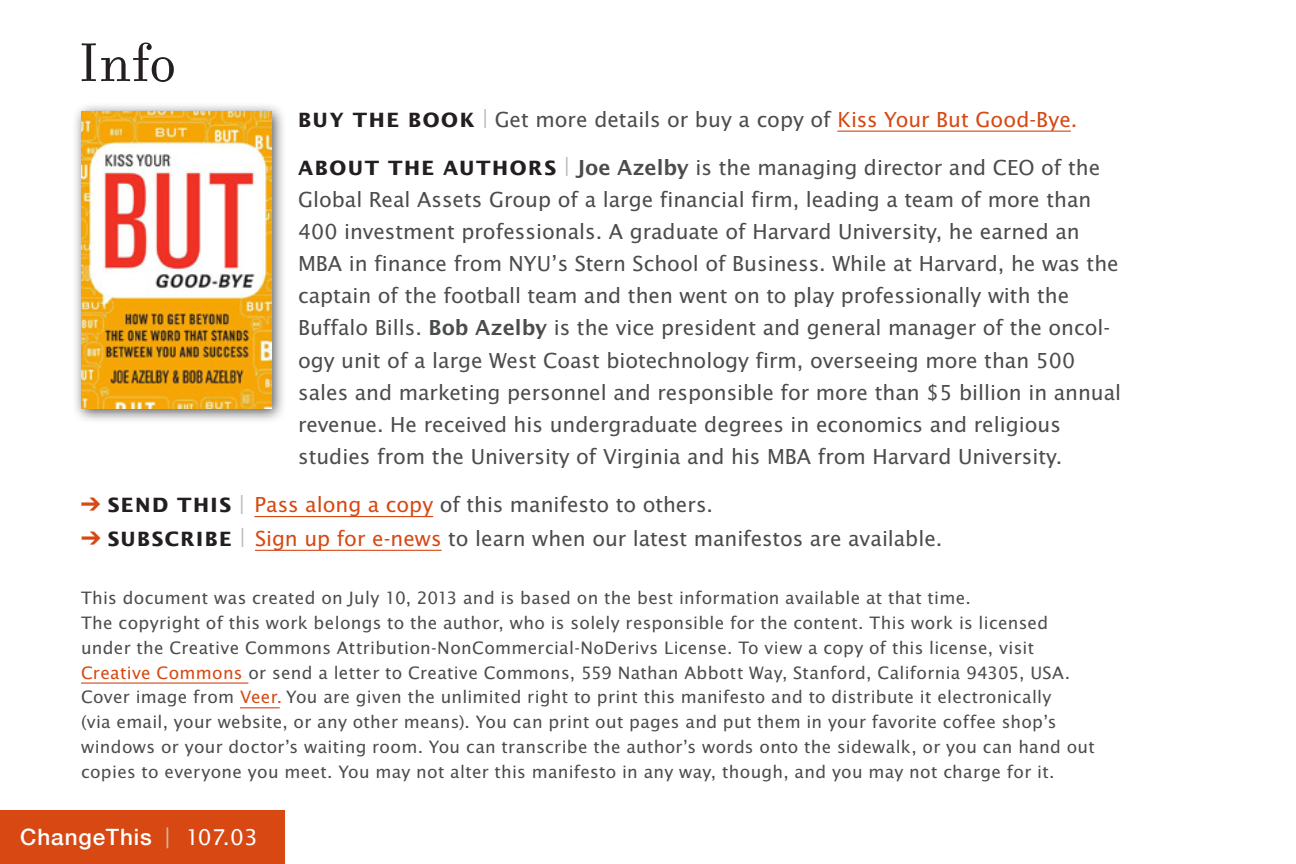
<style>
.page{position:relative;width:1296px;height:864px;background:#fff}
.page>*{position:absolute;margin:0;border:0;box-sizing:border-box;transform-origin:0 0}
.t1{font:58.5px "Filosofia OT";color:#231f20}
.t2{font:22.5px/32.2px "Lucida Sans EFOP";color:#4b4c4d}
.t3{font:500 22.5px "Helvetica Neue";letter-spacing:.04em;color:#fff}
.t4{font:18.45px/24.8px "Lucida Sans EFOP";letter-spacing:.015em;color:#4b4c4d}
.s1{font-weight:700;font-size:21.38px;color:#231f20}
.s2{color:#bcbdc0}
.s3{color:#d74812}
.s4{font-weight:600}
.s5{font-family:"Lucida Sans EFOP";font-weight:400;font-size:24.75px;color:#d2b696}
.s6{font-family:"Lucida Sans EFOP";font-weight:400;font-size:23.62px}
</style>
<div class="page">
<div style="left:0;top:810px;width:285px;height:54px;background:#d74812"></div>
<hr style="left:837px;top:131px;width:234px;height:1px;background:#d74812">
<hr style="left:254px;top:516px;width:179px;height:1px;background:#d74812">
<hr style="left:255px;top:550px;width:187px;height:1px;background:#d74812">
<hr style="left:81px;top:683px;width:167px;height:1px;background:#d74812">
<hr style="left:240px;top:707px;width:40px;height:1px;background:#d74812">
<div style="left:72px;top:102px;width:215px;height:322px;background:#231f20;opacity:.75"></div>
<img style="left:81px;top:111px;width:190px;height:297px">
<h1 class="t1" style="left:79px;top:30px;width:99px">Info</h1>
<p class="t2" style="left:298px;top:96px;width:804px;line-height:47.9px"><span class="s1">BUY THE BOOK</span> <span class="s2">|</span> Get more details or buy a copy of <span class="s3">Kiss Your But Good-Bye.<br></span><span class="s1">ABOUT THE AUTHORS</span> <span class="s2">|</span> <span class="s4">Joe Azelby</span> is the managing director and CEO of the</p>
<p class="t2" style="left:298px;top:184px;width:825px">Global Real Assets Group of a large financial firm, leading a team of more than 400 investment professionals. A graduate of Harvard University, he earned an MBA in finance from NYU’s Stern School of Business. While at Harvard, he was the captain of the football team and then went on to play professionally with the Buffalo Bills. <span class="s4">Bob Azelby</span> is the vice president and general manager of the oncol&shy;ogy unit of a large West Coast biotechnology firm, overseeing more than 500 sales and marketing personnel and responsible for more than $5 billion in annual revenue. He received his undergraduate degrees in economics and religious studies from the University of Virginia and his MBA from Harvard University.</p>
<p class="t2" style="left:81px;top:490px;width:634px"><span class="s3">➔</span> <span class="s1">SEND THIS</span> <span class="s2">|</span> <span class="s3">Pass along a copy</span> of this manifesto to others.</p>
<p class="t2" style="left:81px;top:523px;width:863px"><span class="s3">➔</span> <span class="s1">SUBSCRIBE</span> <span class="s2">|</span> <span class="s3">Sign up for e-news</span> to learn when our latest manifestos are available.</p>
<p class="t4" style="left:81px;top:587px;width:1015px">This document was created on July 10, 2013 and is based on the best information available at that time.<br>The copyright of this work belongs to the author, who is solely responsible for the content. This work is licensed under the Creative Commons Attribution-NonCommercial-NoDerivs License. To view a copy of this license, visit <span class="s3">Creative Commons</span> or send a letter to Creative Commons, 559 Nathan Abbott Way, Stanford, California 94305, USA.<br>Cover image from <span class="s3">Veer.</span> You are given the unlimited right to print this manifesto and to distribute it electronically<br>(via email, your website, or any other means). You can print out pages and put them in your favorite coffee shop’s windows or your doctor’s waiting room. You can transcribe the author’s words onto the sidewalk, or you can hand out copies to everyone you meet. You may not alter this manifesto in any way, though, and you may not charge for it.</p>
<p class="t3" style="left:20px;top:823px;width:239px">ChangeThis <span class="s5">|</span> <span class="s6">107.03</span></p>
</div>
